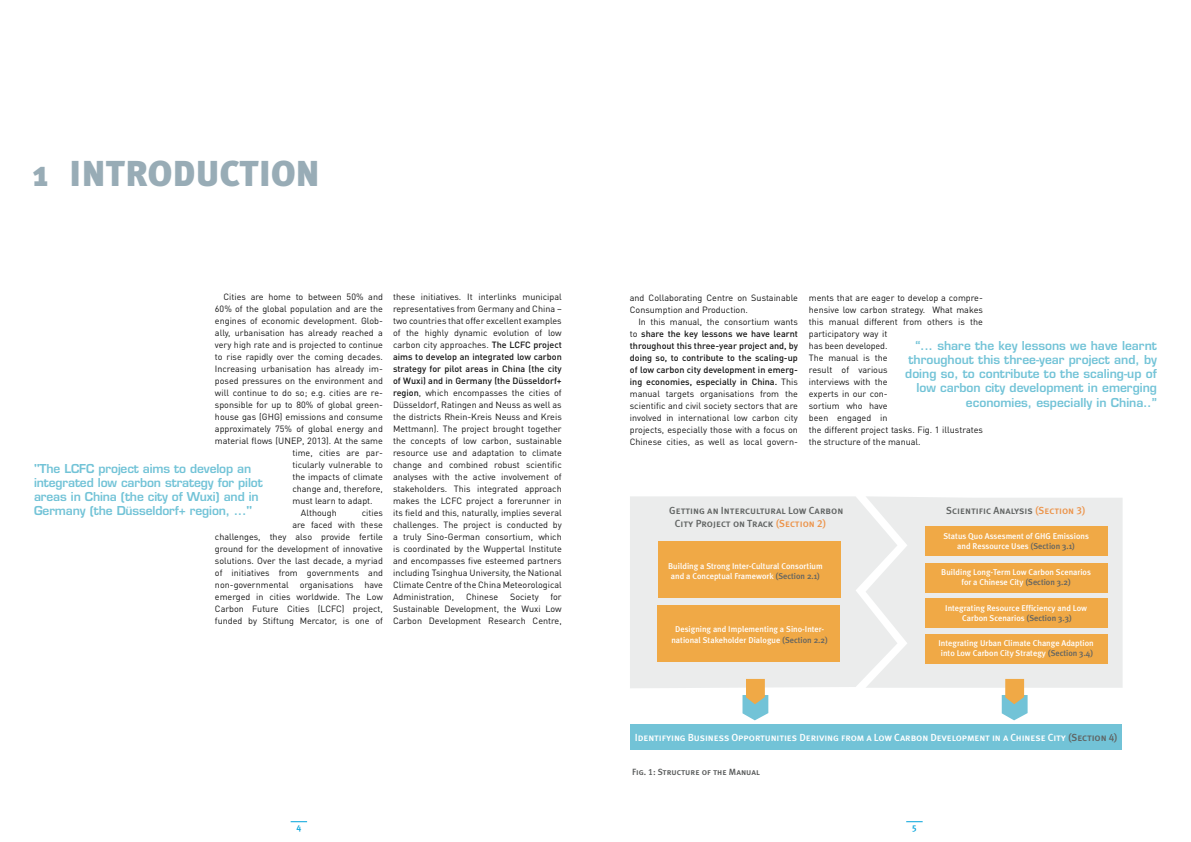
<style>
.page{position:relative;width:1191px;height:842px;background:#fff}
.page>*{position:absolute;margin:0;border:0;box-sizing:border-box;transform-origin:0 0}
.t1{font:900 36px "Meta Plus";color:#98acb6}
.t2{font:600 12px/14px "Eurostile LT Std";color:#72c3d7}
.t3{font:10.3px "Meta Plus Medium Caps";letter-spacing:-.01em;color:#fff}
.t4{font:10.3px/13.1px "Meta Plus Medium Caps";color:#606362}
.t5{font:9px/12px "DIN Pro";color:#121212;text-align:justify}
.t6{font:9px "Meta Plus Medium Caps";color:#565858}
.t7{font:500 9px "Meta Plus";color:#00a3db}
.t8{font:500 8.4px/10.1px "Meta Plus";color:#fff;text-align:center}
.s1{font-weight:500}
.s2{color:#eb9349}
.s3{color:#606362}
</style>
<div class="page">
<svg style="left:291px;top:821px;width:16px;height:1px"></svg>
<svg style="left:906px;top:821px;width:16px;height:1px"></svg>
<div style="left:897px;top:497px;width:225px;height:191px;background:#ebecec"></div>
<div style="left:630px;top:496px;width:267px;height:192px;background:#ebecec"></div>
<div style="left:630px;top:725px;width:492px;height:25px;background:#72c3d7"></div>
<div style="left:657px;top:605px;width:182px;height:57px;background:#f0a946"></div>
<div style="left:658px;top:541px;width:182px;height:57px;background:#f0a946"></div>
<svg style="left:1001px;top:679px;width:26px;height:41px"></svg>
<div style="left:924px;top:527px;width:183px;height:29px;background:#f0a946"></div>
<div style="left:924px;top:563px;width:183px;height:29px;background:#f0a946"></div>
<div style="left:924px;top:599px;width:183px;height:29px;background:#f0a946"></div>
<div style="left:924px;top:634px;width:183px;height:29px;background:#f0a946"></div>
<svg style="left:742px;top:679px;width:26px;height:41px"></svg>
<h1 class="t1" style="left:33px;top:152px;width:162px">1 INTRODUC</h1>
<h1 class="t1" style="left:239px;top:152px;width:82px">TION</h1>
<p class="t5" style="left:223px;top:290px;width:161px">Cities are home to between 50% and</p>
<p class="t5" style="left:215px;top:302px;width:169px">60% of the global population and are the</p>
<p class="t5" style="left:215px;top:314px;width:169px">engines of economic development. Glob-</p>
<p class="t5" style="left:215px;top:326px;width:169px">ally, urbanisation has already reached a</p>
<p class="t5" style="left:215px;top:338px;width:169px">very high rate and is projected to continue</p>
<p class="t5" style="left:215px;top:350px;width:169px">to rise rapidly over the coming decades.</p>
<p class="t5" style="left:215px;top:362px;width:169px">Increasing urbanisation has already im-</p>
<p class="t5" style="left:215px;top:374px;width:169px">posed pressures on the environment and</p>
<p class="t5" style="left:215px;top:386px;width:169px">will continue to do so; e.g. cities are re-</p>
<p class="t5" style="left:215px;top:398px;width:169px">sponsible for up to 80% of global green-</p>
<p class="t5" style="left:215px;top:410px;width:169px">house gas (GHG) emissions and consume</p>
<p class="t5" style="left:215px;top:422px;width:169px">approximately 75% of global energy and</p>
<p class="t5" style="left:215px;top:434px;width:169px">material flows (UNEP, 2013). At the same</p>
<p class="t5" style="left:292px;top:446px;width:92px">time, cities are par-</p>
<p class="t5" style="left:292px;top:458px;width:92px">ticularly vulnerable to</p>
<p class="t5" style="left:292px;top:470px;width:92px">the impacts of climate</p>
<p class="t5" style="left:292px;top:482px;width:92px">change and, therefore,</p>
<p class="t5" style="left:292px;top:494px;width:82px">must learn to adapt.</p>
<p class="t5" style="left:301px;top:506px;width:37px">Although</p>
<h2 class="t2" style="left:34px;top:462px;width:230px">"The LCFC project aims to develop an integrated low carbon strategy for pilot areas in China (the city of Wuxi) and in Germany (the Düsseldorf+ region, ..."</h2>
<p class="t5" style="left:215px;top:506px;width:169px;text-align:right">cities<br>are faced with these<br>challenges, they also provide fertile ground for the development of innovative solutions. Over the last decade, a myriad of initiatives from governments and non-governmental organisations have emerged in cities worldwide. The Low Carbon Future Cities (LCFC) project, funded by Stiftung Mercator, is one of</p>
<p class="t5" style="left:393px;top:290px;width:170px">these initiatives. It interlinks municipal representatives from Germany and China – two countries that offer excellent examples of the highly dynamic evolution of low carbon city approaches. <span class="s1">The LCFC project aims to develop an integrated low carbon strategy for pilot areas in China (the city of Wuxi) and in Germany (the Düsseldorf+ region</span>, which encompasses the cities of Düsseldorf, Ratingen and Neuss as well as the districts Rhein-Kreis Neuss and Kreis Mettmann). The project brought together the concepts of low carbon, sustainable resource use and adaptation to climate change and combined robust scientific analyses with the active involvement of stakeholders. This integrated approach makes the LCFC project a forerunner in its field and this, naturally, implies several challenges. The project is conducted by a truly Sino-German consortium, which is coordinated by the Wuppertal Institute and encompasses five esteemed partners including Tsinghua University, the National Climate Centre of the China Meteorological Administration,</p>
<p class="t5" style="left:466px;top:590px;width:34px">Chinese</p>
<p class="t5" style="left:510px;top:590px;width:30px">Society</p>
<p class="t5" style="left:393px;top:590px;width:170px;text-indent:157px">for Sustainable Development, the Wuxi Low Carbon Development Research Centre,</p>
<p class="t5" style="left:630px;top:291px;width:169px">and Collaborating Centre on Sustainable<br>Consumption and Production.</p>
<p class="t5" style="left:630px;top:315px;width:170px;text-indent:9px">In this manual, the consortium wants to <span class="s1">share the key lessons we have learnt throughout this three-year project and, by doing so, to contribute to the scaling-up of low carbon city development in emerg&shy;ing economies, especially in China.</span> This manual targets organisations from the scientific and civil society sectors that are involved in international low carbon city projects, especially those with a focus on Chinese cities, as well as local govern-</p>
<p class="t5" style="left:809px;top:291px;width:175px;text-align:left">ments that are eager to develop a compre&shy;hensive low carbon strategy. What makes this manual different from others is the participatory way it<br>has been developed.<br>The manual is the<br>result of various<br>interviews with the<br>experts in our con-<br>sortium who have<br>been engaged in<br>the different project tasks. Fig. 1 illustrates the structure of the manual.</p>
<h2 class="t2" style="left:905px;top:339px;width:253px;text-align:right">“... share the key lessons we have learnt throughout this three-year project and, by doing so, to contribute to the scaling-up of low carbon city development in emerging economies, especially in China..”</h2>
<p class="t4" style="left:675px;top:503px;width:170px;text-indent:-6px">Getting an Intercultural Low Carbon<br>City Project on Track <span class="s2">(Section 2)</span></p>
<p class="t4" style="left:946px;top:503px;width:141px">Scientific Analysis <span class="s2">(Section 3)</span></p>
<p class="t8" style="left:668px;top:560px;width:156px">Building a Strong Inter-Cultural Consortium and a Conceptual Framework <span class="s3">(Section 2.1)</span></p>
<p class="t8" style="left:943px;top:530px;width:147px">Status Quo Assesment of GHG Emissions and Ressource Uses <span class="s3">(Section 3.1)</span></p>
<p class="t8" style="left:941px;top:567px;width:151px">Building Long-Term Low Carbon Scenarios for a Chinese City <span class="s3">(Section 3.2)</span></p>
<p class="t8" style="left:945px;top:602px;width:143px">Integrating Resource Efficiency and Low<br>Carbon Scenarios <span class="s3">(Section 3.3)</span></p>
<p class="t8" style="left:938px;top:638px;width:157px;text-align:left">Integrating Urban Climate Change Adaption into Low Carbon City Strategy <span class="s3">(Section 3.4)</span></p>
<p class="t8" style="left:671px;top:624px;width:158px">Designing and Implementing a Sino-Inter&shy;national Stakeholder Dialogue <span class="s3">(Section 2.2)</span></p>
<p class="t3" style="left:635px;top:732px;width:484px">Identifying Business Opportunities Deriving from a Low Carbon Development in a Chinese City <span class="s3">(Section 4)</span></p>
<p class="t6" style="left:632px;top:766px;width:129px">Fig. 1: Structure of the Manual</p>
<p class="t7" style="left:296px;top:822px;width:6px">4</p>
<p class="t7" style="left:912px;top:822px;width:6px">5</p>
</div>
